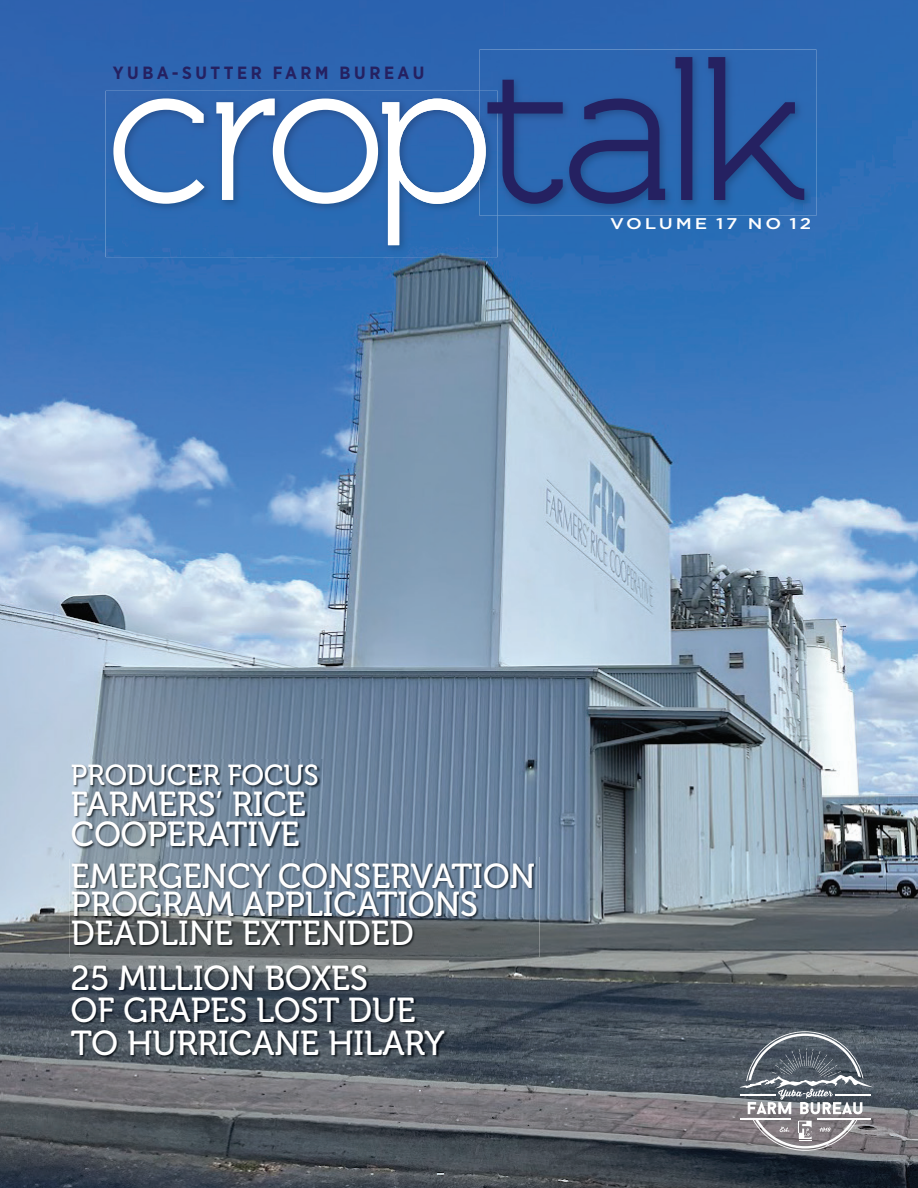
<style>
.page{position:relative;width:918px;height:1188px;background:#fff}
.page>*{position:absolute;margin:0;border:0;box-sizing:border-box;transform-origin:0 0}
.t1{font:34.65px/28.5px "Museo 500";color:#fff}
.t2{font:28.95px "Museo 500";color:#fff}
.t3{font:700 17.7px "Gotham Narrow";letter-spacing:.2em;color:#252161}
.t4{font:500 15.6px "Gotham";letter-spacing:.155em;color:#fff;scale:1.2 1}
</style>
<div class="page">
<img style="left:0;top:0;width:918px;height:1188px">
<img style="left:70px;top:857px;width:470px;height:100px">
<img style="left:70px;top:959px;width:379px;height:108px">
<img style="left:70px;top:760px;width:253px;height:98px">
<div style="left:106px;top:91px;width:392px;height:166px;background:#2c6bb4"></div>
<svg style="left:113px;top:98px;width:92px;height:106px"></svg>
<img style="left:480px;top:49px;width:336px;height:167px">
<svg style="left:216px;top:80px;width:347px;height:165px"></svg>
<svg style="left:569px;top:99px;width:96px;height:105px;background:#284b90"></svg>
<svg style="left:675px;top:57px;width:17px;height:143px;background:#26377a"></svg>
<svg style="left:708px;top:57px;width:96px;height:143px;background:#28549a"></svg>
<svg style="left:739px;top:1031px;width:135px;height:120px;background:#7b7f86"></svg>
<p class="t3" style="left:113px;top:61px;width:313px">YUBA-SUTTER FARM BUREAU</p>
<p class="t4" style="left:610px;top:213px;width:169px">VOLUME 17 NO 12</p>
<p class="t2" style="left:71px;top:760px;width:249px">PRODUCER FOCUS</p>
<p class="t1" style="left:71px;top:789px;width:236px;line-height:30.2px">FARMERS’ RICE<br>COOPERATIVE</p>
<p class="t1" style="left:71px;top:862px;width:466px">EMERGENCY CONSERVATION<br>PROGRAM APPLICATIONS<br>DEADLINE EXTENDED</p>
<p class="t1" style="left:71px;top:962px;width:375px;line-height:32.5px">25 MILLION BOXES<br>OF GRAPES LOST DUE<br>TO HURRICANE HILARY</p>
</div>
